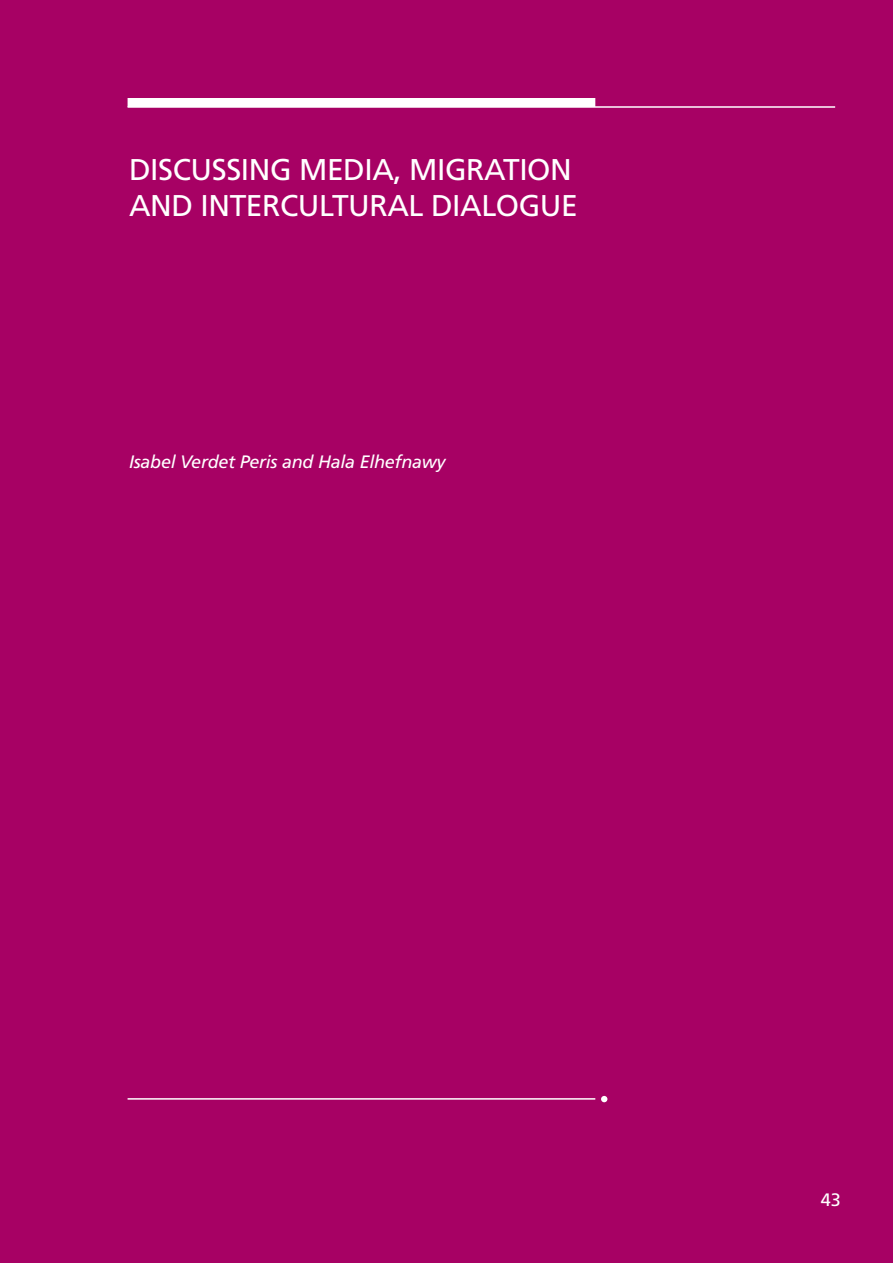
<style>
.page{position:relative;width:893px;height:1263px;background:#a70164}
.page>*{position:absolute;margin:0;border:0;box-sizing:border-box;transform-origin:0 0}
.t1{font:30px/36px "Frutiger";letter-spacing:-.015em;color:#fff}
.t2{font:italic 18px "Frutiger";letter-spacing:-.015em;color:#fff}
.t3{font:18px "Frutiger";color:#fff}
</style>
<div class="page">
<hr style="left:128px;top:1098px;width:467px;height:2px;background:#fff">
<svg style="left:601px;top:1096px;width:6px;height:6px"></svg>
<hr style="left:128px;top:106px;width:707px;height:2px;background:#fff">
<div style="left:128px;top:98px;width:467px;height:9px;background:#fff"></div>
<p class="t1" style="left:129px;top:151px;width:450px">DISCUSSING MEDIA, MIGRATION<br>AND INTERCULTURAL DIALOGUE</p>
<p class="t2" style="left:129px;top:451px;width:318px">Isabel Verdet Peris and Hala Elhefnawy</p>
<p class="t3" style="left:821px;top:1189px;width:22px">43</p>
</div>
